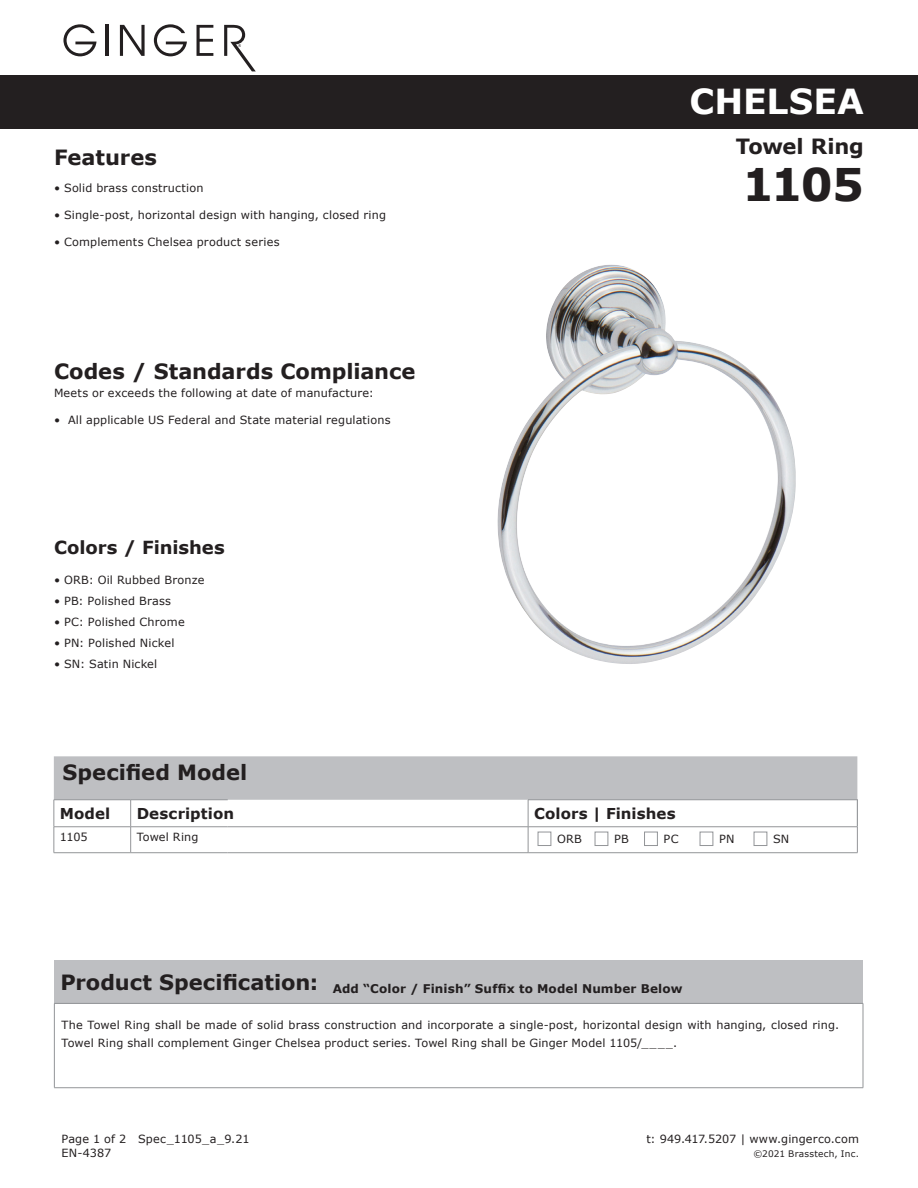
<style>
.page{position:relative;width:918px;height:1188px;background:#fff}
.page>*{position:absolute;margin:0;border:0;box-sizing:border-box;transform-origin:0 0}
.t1{font:700 45px "Verdana";color:#231f20}
.t2{font:700 34.5px "Verdana";letter-spacing:.005em;color:#fff}
.t3{font:700 21px "Verdana";color:#231f20}
.t4{font:700 18px "Verdana";letter-spacing:-.005em;color:#231f20}
.t5{font:700 15px "Verdana";letter-spacing:.005em;color:#231f20}
.t6{font:700 12px "Verdana";letter-spacing:.015em;color:#231f20}
.t7{font:11.25px/18px "Verdana";letter-spacing:.015em;color:#231f20}
.t8{font:9px "Verdana";letter-spacing:.025em;color:#231f20}
</style>
<div class="page">
<div style="left:0;top:75px;width:918px;height:54px;background:#231f20"></div>
<svg style="left:63px;top:24px;width:34px;height:32px"></svg>
<hr style="left:106px;top:25px;width:3px;height:31px;background:#231f20">
<svg style="left:120px;top:25px;width:25px;height:31px"></svg>
<svg style="left:154px;top:24px;width:33px;height:32px"></svg>
<svg style="left:197px;top:25px;width:16px;height:31px"></svg>
<svg style="left:224px;top:25px;width:32px;height:46px"></svg>
<div style="left:54px;top:960px;width:809px;height:43px;background:#bebfc2"></div>
<hr style="left:54px;top:1003px;width:809px;height:1px;background:#939598">
<hr style="left:54px;top:1004px;width:1px;height:84px;background:#939598">
<hr style="left:863px;top:1004px;width:1px;height:84px;background:#939598">
<hr style="left:54px;top:1087px;width:809px;height:1px;background:#939598">
<img style="left:497px;top:265px;width:299px;height:399px">
<svg style="left:54px;top:756px;width:804px;height:97px"></svg>
<div style="left:538px;top:832px;width:13px;height:14px;border:1px solid #939598"></div>
<div style="left:595px;top:832px;width:13px;height:14px;border:1px solid #939598"></div>
<div style="left:644px;top:832px;width:14px;height:14px;border:1px solid #939598"></div>
<div style="left:700px;top:832px;width:13px;height:14px;border:1px solid #939598"></div>
<div style="left:754px;top:832px;width:13px;height:14px;border:1px solid #939598"></div>
<h3 class="t3" style="left:54px;top:144px;width:105px">Features</h3>
<p class="t7" style="left:54px;top:179px;width:151px">• Solid brass construction</p>
<p class="t7" style="left:54px;top:206px;width:334px">• Single-post, horizontal design with hanging, closed ring</p>
<p class="t7" style="left:54px;top:233px;width:227px">• Complements Chelsea product series</p>
<h3 class="t3" style="left:54px;top:357px;width:363px">Codes / Standards Compliance</h3>
<p class="t7" style="left:54px;top:384px;width:322px">Meets or exceeds the following at date of manufacture:</p>
<p class="t7" style="left:54px;top:411px;width:338px">• All applicable US Federal and State material regulations</p>
<h3 class="t4" style="left:54px;top:535px;width:172px">Colors / Finishes</h3>
<p class="t7" style="left:54px;top:571px;width:152px">• ORB: Oil Rubbed Bronze</p>
<p class="t7" style="left:54px;top:592px;width:119px">• PB: Polished Brass</p>
<p class="t7" style="left:54px;top:613px;width:132px">• PC: Polished Chrome</p>
<p class="t7" style="left:54px;top:634px;width:122px">• PN: Polished Nickel</p>
<p class="t7" style="left:54px;top:655px;width:105px">• SN: Satin Nickel</p>
<h3 class="t3" style="left:63px;top:759px;width:186px">Specified Model</h3>
<h2 class="t2" style="left:689px;top:79px;width:176px">CHELSEA</h2>
<h3 class="t3" style="left:736px;top:133px;width:130px">Towel Ring</h3>
<h1 class="t1" style="left:742px;top:155px;width:123px">1105</h1>
<h3 class="t5" style="left:60px;top:804px;width:52px">Model</h3>
<h3 class="t5" style="left:137px;top:804px;width:99px">Description</h3>
<h3 class="t5" style="left:534px;top:804px;width:143px">Colors | Finishes</h3>
<p class="t7" style="left:60px;top:828px;width:29px">1105</p>
<p class="t7" style="left:137px;top:828px;width:63px">Towel Ring</p>
<p class="t7" style="left:557px;top:830px;width:26px">ORB</p>
<p class="t7" style="left:614px;top:830px;width:16px">PB</p>
<p class="t7" style="left:664px;top:830px;width:16px">PC</p>
<p class="t7" style="left:719px;top:830px;width:17px">PN</p>
<p class="t7" style="left:773px;top:830px;width:18px">SN</p>
<p class="t6" style="left:60px;top:981px;width:624px"><sup>Product</sup> <sup>Specification:</sup> Add “Color / Finish” Suffix to Model Number Below</p>
<p class="t7" style="left:62px;top:1016px;width:779px">The Towel Ring shall be made of solid brass construction and incorporate a single-post, horizontal design with hanging, closed ring.<br>Towel Ring shall complement Ginger Chelsea product series. Towel Ring shall be Ginger Model 1105/____.</p>
<p class="t7" style="left:62px;top:1133px;width:190px;line-height:13.5px">Page 1 of 2 Spec_1105_a_9.21<br>EN-4387</p>
<p class="t7" style="left:646px;top:1130px;width:214px">t: 949.417.5207 | www.gingerco.com</p>
<p class="t8" style="left:753px;top:1148px;width:107px">©2021 Brasstech, Inc.</p>
</div>
